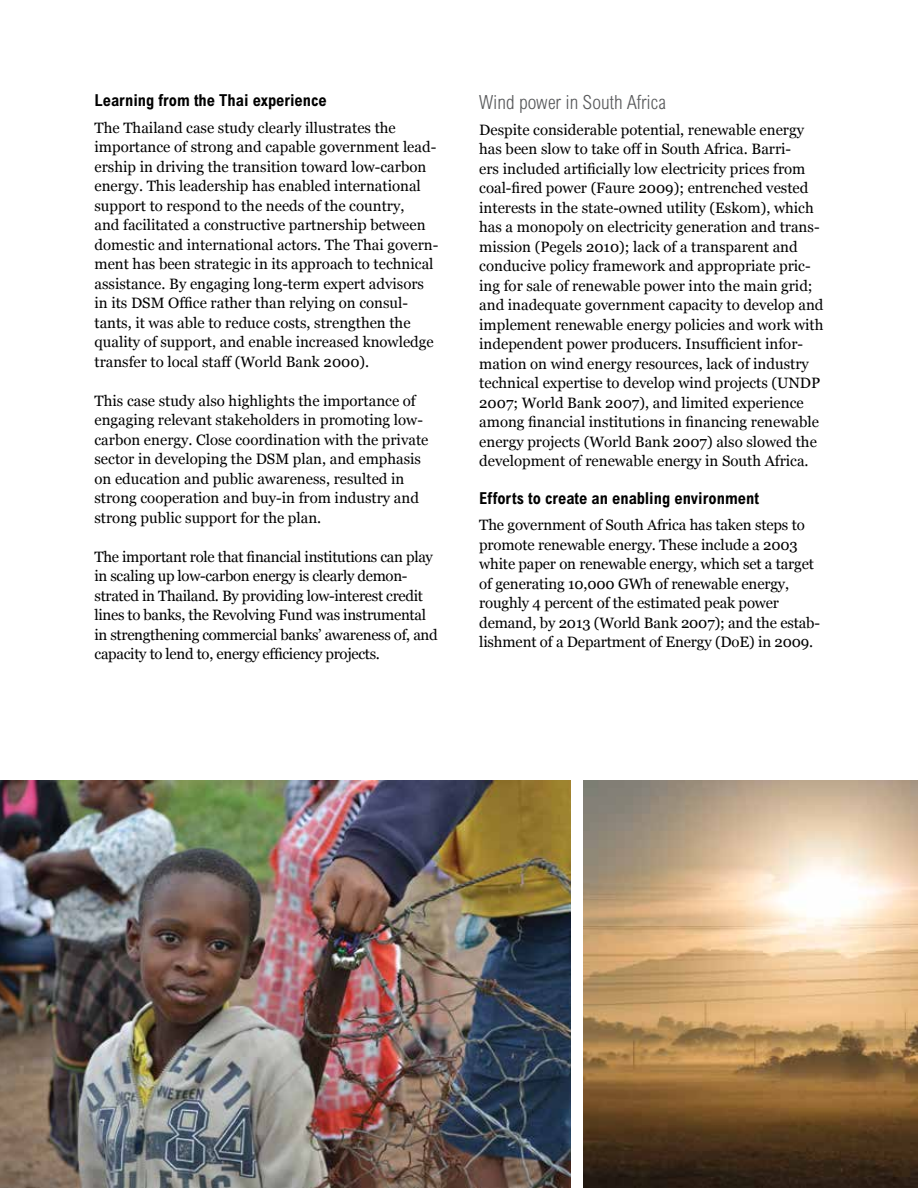
<style>
.page{position:relative;width:918px;height:1188px;background:#fff}
.page>*{position:absolute;margin:0;border:0;box-sizing:border-box;transform-origin:0 0}
.t1{font:300 condensed 19.5px "Arial MT Std";color:#58595b}
.t2{font:700 condensed 16.5px "Arial MT Std";color:#000}
.t3{font:15px/19.5px "Georgia";color:#000}
.t4{font:15px/19.5px "Georgia";letter-spacing:-.02em;color:#000}
</style>
<div class="page">
<img style="left:583px;top:781px;width:335px;height:407px">
<img style="left:0;top:781px;width:570px;height:407px">
<p class="t2" style="left:94px;top:91px;width:234px">Learning from the Thai experience</p>
<p class="t3" style="left:94px;top:118px;width:345px">The Thailand case study clearly illustrates the importance of strong and capable government lead&shy;ership in driving the transition toward low-carbon energy. This leadership has enabled international support to respond to the needs of the country,<br>and facilitated a constructive partnership between domestic and international actors. The Thai govern&shy;ment has been strategic in its approach to technical assistance. By engaging long-term expert advisors in its DSM Office rather than relying on consul&shy;tants, it was able to reduce costs, strengthen the quality of support, and enable increased knowledge transfer to local staff (World Bank 2000).</p>
<p class="t3" style="left:94px;top:391px;width:335px">This case study also highlights the importance of engaging relevant stakeholders in promoting low&shy;carbon energy. Close coordination with the private sector in developing the DSM plan, and emphasis on education and public awareness, resulted in strong cooperation and buy-in from industry and strong public support for the plan.</p>
<p class="t4" style="left:94px;top:547px;width:345px">The important role that financial institutions can play in scaling up low-carbon energy is clearly demon&shy;strated in Thailand. By providing low-interest credit lines to banks, the Revolving Fund was instrumental in strengthening commercial banks’ awareness of, and capacity to lend to, energy efficiency projects.</p>
<h1 class="t1" style="left:479px;top:91px;width:188px">Wind power in South Africa</h1>
<p class="t3" style="left:479px;top:120px;width:346px">Despite considerable potential, renewable energy has been slow to take off in South Africa. Barri-<br>ers included artificially low electricity prices from coal-fired power (Faure 2009); entrenched vested interests in the state-owned utility (Eskom), which has a monopoly on electricity generation and trans&shy;mission (Pegels 2010); lack of a transparent and conducive policy framework and appropriate pric&shy;ing for sale of renewable power into the main grid; and inadequate government capacity to develop and implement renewable energy policies and work with independent power producers. Insufficient infor&shy;mation on wind energy resources, lack of industry technical expertise to develop wind projects (UNDP 2007; World Bank 2007), and limited experience among financial institutions in financing renewable energy projects (World Bank 2007) also slowed the development of renewable energy in South Africa.</p>
<p class="t2" style="left:479px;top:489px;width:281px">Efforts to create an enabling environment</p>
<p class="t3" style="left:479px;top:516px;width:342px">The government of South Africa has taken steps to promote renewable energy. These include a 2003 white paper on renewable energy, which set a target of generating 10,000 GWh of renewable energy, roughly 4 percent of the estimated peak power demand, by 2013 (World Bank 2007); and the estab&shy;lishment of a Department of Energy (DoE) in 2009.</p>
</div>
